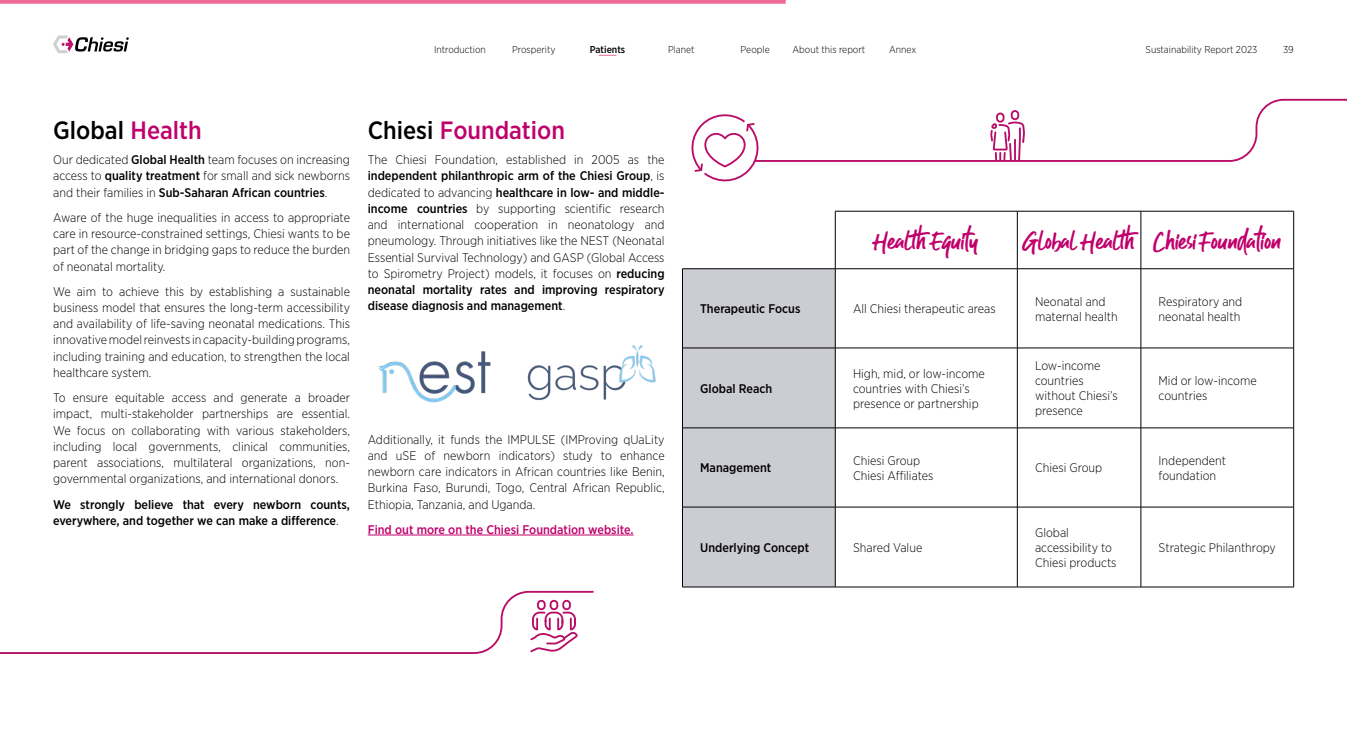
<style>
.page{position:relative;width:1347px;height:745px;background:#fff}
.page>*{position:absolute;margin:0;border:0;box-sizing:border-box;transform-origin:0 0}
.t1{font:25px "Guthen Bloots Basic";color:#c0006c}
.t2{font:500 25px "Gotham Narrow";color:#c0006c}
.t3{font:500 25px "Gotham Narrow";color:#000}
.t4{font:300 12.5px/16.2px "Gotham Narrow";color:#000}
.t5{font:500 12.5px/16.2px "Gotham Narrow";color:#000}
.t6{font:500 12.5px "Gotham Narrow";color:#c0006c}
.t7{font:300 10px "Gotham Narrow";color:#000}
.t8{font:500 10px "Gotham Narrow";color:#000}
.s1{color:#c0006c}
.s2{font-weight:500}
.s3{font-weight:300}
.s4{color:#000}
</style>
<div class="page">
<hr style="left:368px;top:534px;width:265px;height:1px;background:#c0006c">
<div style="left:683px;top:269px;width:152px;height:317px;background:#cccdd2"></div>
<hr style="left:835px;top:211px;width:182px;height:1px;background:#000">
<hr style="left:835px;top:211px;width:1px;height:57px;background:#000">
<hr style="left:1017px;top:211px;width:123px;height:1px;background:#000">
<hr style="left:1017px;top:211px;width:1px;height:57px;background:#000">
<hr style="left:1140px;top:211px;width:153px;height:1px;background:#000">
<hr style="left:1140px;top:211px;width:1px;height:57px;background:#000">
<hr style="left:1293px;top:211px;width:1px;height:57px;background:#000">
<hr style="left:682px;top:268px;width:153px;height:1px;background:#000">
<hr style="left:682px;top:269px;width:1px;height:78px;background:#000">
<hr style="left:835px;top:268px;width:182px;height:1px;background:#000">
<hr style="left:835px;top:269px;width:1px;height:78px;background:#000">
<hr style="left:1017px;top:268px;width:123px;height:1px;background:#000">
<hr style="left:1017px;top:269px;width:1px;height:78px;background:#000">
<hr style="left:1140px;top:268px;width:153px;height:1px;background:#000">
<hr style="left:1140px;top:269px;width:1px;height:78px;background:#000">
<hr style="left:1293px;top:269px;width:1px;height:78px;background:#000">
<hr style="left:682px;top:347px;width:153px;height:1px;background:#000">
<hr style="left:682px;top:348px;width:1px;height:79px;background:#000">
<hr style="left:835px;top:347px;width:182px;height:1px;background:#000">
<hr style="left:835px;top:348px;width:1px;height:79px;background:#000">
<hr style="left:1017px;top:347px;width:123px;height:1px;background:#000">
<hr style="left:1017px;top:348px;width:1px;height:79px;background:#000">
<hr style="left:1140px;top:347px;width:153px;height:1px;background:#000">
<hr style="left:1140px;top:348px;width:1px;height:79px;background:#000">
<hr style="left:1293px;top:348px;width:1px;height:79px;background:#000">
<hr style="left:682px;top:427px;width:153px;height:1px;background:#000">
<hr style="left:682px;top:427px;width:1px;height:79px;background:#000">
<hr style="left:835px;top:427px;width:182px;height:1px;background:#000">
<hr style="left:835px;top:427px;width:1px;height:79px;background:#000">
<hr style="left:1017px;top:427px;width:123px;height:1px;background:#000">
<hr style="left:1017px;top:427px;width:1px;height:79px;background:#000">
<hr style="left:1140px;top:427px;width:153px;height:1px;background:#000">
<hr style="left:1140px;top:427px;width:1px;height:79px;background:#000">
<hr style="left:1293px;top:427px;width:1px;height:79px;background:#000">
<hr style="left:682px;top:506px;width:153px;height:1px;background:#000">
<hr style="left:682px;top:507px;width:1px;height:79px;background:#000">
<hr style="left:835px;top:506px;width:182px;height:1px;background:#000">
<hr style="left:835px;top:507px;width:1px;height:79px;background:#000">
<hr style="left:1017px;top:506px;width:123px;height:1px;background:#000">
<hr style="left:1017px;top:507px;width:1px;height:79px;background:#000">
<hr style="left:1140px;top:506px;width:153px;height:1px;background:#000">
<hr style="left:1140px;top:507px;width:1px;height:79px;background:#000">
<hr style="left:1293px;top:507px;width:1px;height:79px;background:#000">
<hr style="left:682px;top:586px;width:153px;height:1px;background:#000">
<hr style="left:835px;top:586px;width:182px;height:1px;background:#000">
<hr style="left:1017px;top:586px;width:123px;height:1px;background:#000">
<hr style="left:1140px;top:586px;width:153px;height:1px;background:#000">
<img style="left:527px;top:345px;width:129px;height:56px">
<img style="left:378px;top:351px;width:113px;height:52px">
<svg style="left:691px;top:98px;width:655px;height:84px"></svg>
<svg style="left:0;top:590px;width:594px;height:64px"></svg>
<svg style="left:53px;top:35px;width:76px;height:18px"></svg>
<svg style="left:598px;top:55px;width:18px;height:1px"></svg>
<svg style="left:0;top:0;width:785px;height:4px;background:#ee739b"></svg>
<p class="t7" style="left:434px;top:44px;width:53px">Introduction</p>
<p class="t7" style="left:512px;top:44px;width:45px">Prosperity</p>
<p class="t8" style="left:590px;top:43px;width:37px">Patients</p>
<p class="t7" style="left:668px;top:44px;width:28px">Planet</p>
<p class="t7" style="left:740px;top:44px;width:31px">People</p>
<p class="t7" style="left:792px;top:44px;width:74px">About this report</p>
<p class="t7" style="left:889px;top:44px;width:29px">Annex</p>
<p class="t7" style="left:1145px;top:44px;width:113px">Sustainability Report 2023</p>
<p class="t7" style="left:1283px;top:44px;width:12px">39</p>
<h1 class="t3" style="left:53px;top:114px;width:150px">Global <span class="s1">Health</span></h1>
<p class="t4" style="left:53px;top:151px;width:298px;text-align:justify">Our dedicated <span class="s2">Global Health</span> team focuses on increasing access to <span class="s2">quality treatment</span> for small and sick newborns and their families in <span class="s2">Sub-Saharan African countries</span>.</p>
<p class="t4" style="left:53px;top:209px;width:298px;text-align:justify">Aware of the huge inequalities in access to appropriate care in resource-constrained settings, Chiesi wants to be part of the change in bridging gaps to reduce the burden of neonatal mortality.</p>
<p class="t4" style="left:53px;top:282px;width:298px;text-align:justify">We aim to achieve this by establishing a sustainable business model that ensures the long-term accessibility and availability of life-saving neonatal medications. This innovative model reinvests in capacity-building programs, including training and education, to strengthen the local healthcare system.</p>
<p class="t4" style="left:53px;top:389px;width:298px;text-align:justify">To ensure equitable access and generate a broader impact, multi-stakeholder partnerships are essential.<br>We focus on collaborating with various stakeholders, including local governments, clinical communities, parent associations, multilateral organizations, non&shy;governmental organizations, and international donors.</p>
<p class="t5" style="left:53px;top:495px;width:298px">We strongly believe that every newborn counts, everywhere, and together we can make a difference<span class="s3">.</span></p>
<h1 class="t2" style="left:368px;top:114px;width:199px"><span class="s4">Chiesi</span> Foundation</h1>
<p class="t4" style="left:368px;top:151px;width:298px;text-align:justify">The Chiesi Foundation, established in 2005 as the <span class="s2">independent philanthropic arm of the Chiesi Group</span>, is dedicated to advancing <span class="s2">healthcare in low- and middle&shy;income countries</span> by supporting scientific research and international cooperation in neonatology and pneumology. Through initiatives like the NEST (Neonatal Essential Survival Technology) and GASP (Global Access to Spirometry Project) models, it focuses on <span class="s2">reducing neonatal mortality rates and improving respiratory disease diagnosis and management</span>.</p>
<p class="t4" style="left:368px;top:430px;width:298px;text-align:justify">Additionally, it funds the IMPULSE (IMProving qUaLity and uSE of newborn indicators) study to enhance newborn care indicators in African countries like Benin, Burkina Faso, Burundi, Togo, Central African Republic, Ethiopia, Tanzania, and Uganda.</p>
<p class="t6" style="left:368px;top:521px;width:267px">Find out more on the Chiesi Foundation website.</p>
<h1 class="t1" style="left:874px;top:225px;width:105px">Health Equity</h1>
<h1 class="t1" style="left:1023px;top:225px;width:259px">Global Health Chiesi Foundation</h1>
<p class="t5" style="left:700px;top:300px;width:102px">Therapeutic Focus</p>
<p class="t4" style="left:853px;top:300px;width:144px">All Chiesi therapeutic areas</p>
<p class="t4" style="left:1035px;top:293px;width:84px;line-height:15px">Neonatal and maternal health</p>
<p class="t4" style="left:1158px;top:293px;width:85px;line-height:15px">Respiratory and neonatal health</p>
<p class="t5" style="left:700px;top:380px;width:74px">Global Reach</p>
<p class="t4" style="left:853px;top:365px;width:133px;line-height:15px">High, mid, or low-income countries with Chiesi’s presence or partnership</p>
<p class="t4" style="left:1035px;top:358px;width:84px;line-height:15px">Low-income countries without Chiesi’s presence</p>
<p class="t4" style="left:1158px;top:373px;width:100px;line-height:15px">Mid or low-income countries</p>
<p class="t5" style="left:700px;top:459px;width:73px">Management</p>
<p class="t4" style="left:853px;top:452px;width:82px;line-height:15px">Chiesi Group<br>Chiesi Affiliates</p>
<p class="t4" style="left:1035px;top:459px;width:69px">Chiesi Group</p>
<p class="t4" style="left:1158px;top:452px;width:69px;line-height:15px">Independent foundation</p>
<p class="t5" style="left:700px;top:539px;width:110px">Underlying Concept</p>
<p class="t4" style="left:853px;top:539px;width:71px">Shared Value</p>
<p class="t4" style="left:1035px;top:524px;width:83px;line-height:15px">Global accessibility to<br>Chiesi products</p>
<p class="t4" style="left:1158px;top:539px;width:119px">Strategic Philanthropy</p>
</div>
